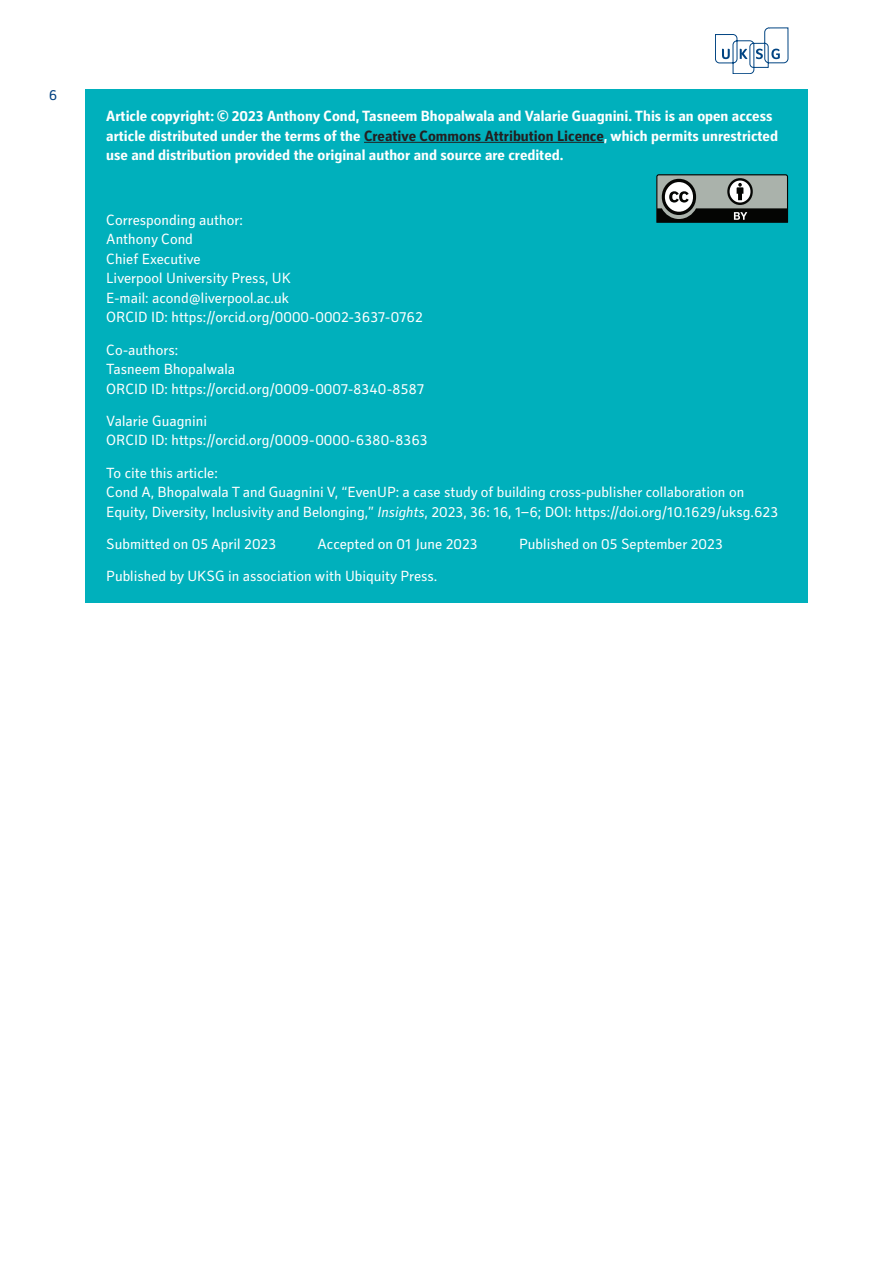
<style>
.page{position:relative;width:893px;height:1263px;background:#fff}
.page>*{position:absolute;margin:0;border:0;box-sizing:border-box;transform-origin:0 0}
.Credits{font:15px/19.5px "Secca Std";color:#fff}
.Credits_-_Author{font:700 15px/19.5px "Secca Std";color:#fff}
.t1{font:15px "Secca Std";color:#014081}
.s1{color:#231f20}
.s2{font-style:italic}
</style>
<div class="page">
<svg style="left:715px;top:28px;width:73px;height:46px"></svg>
<div style="left:85px;top:89px;width:723px;height:513px;background:#00b0bc"></div>
<hr style="left:364px;top:142px;width:240px;height:1px;background:#231f20">
<svg style="left:656px;top:174px;width:133px;height:49px;background:#727975"></svg>
<p class="t1" style="left:49px;top:87px;width:10px">6</p>
<p class="Credits_-_Author" style="left:106px;top:107px;width:673px">Article copyright: © 2023 Anthony Cond, Tasneem Bhopalwala and Valarie Guagnini. This is an open access article distributed under the terms of the <span class="s1">Creative Commons Attribution Licence</span>, which permits unrestricted use and distribution provided the original author and source are credited.</p>
<p class="Credits" style="left:106px;top:211px;width:138px">Corresponding author:</p>
<p class="Credits" style="left:106px;top:230px;width:88px">Anthony Cond</p>
<p class="Credits" style="left:106px;top:250px;width:96px">Chief Executive</p>
<p class="Credits" style="left:106px;top:269px;width:186px">Liverpool University Press, UK</p>
<p class="Credits" style="left:106px;top:289px;width:184px">E-mail: acond@liverpool.ac.uk</p>
<p class="Credits" style="left:106px;top:308px;width:318px">ORCID ID: https://orcid.org/0000-0002-3637-0762</p>
<p class="Credits" style="left:106px;top:340px;width:73px">Co-authors:</p>
<p class="Credits" style="left:106px;top:360px;width:130px">Tasneem Bhopalwala</p>
<p class="Credits" style="left:106px;top:379px;width:319px">ORCID ID: https://orcid.org/0009-0007-8340-8587</p>
<p class="Credits" style="left:106px;top:412px;width:102px">Valarie Guagnini</p>
<p class="Credits" style="left:106px;top:431px;width:323px">ORCID ID: https://orcid.org/0009-0000-6380-8363</p>
<p class="Credits" style="left:106px;top:463px;width:673px">To cite this article:<br>Cond A, Bhopalwala T and Guagnini V, “EvenUP: a case study of building cross-publisher collaboration on<br>Equity, Diversity, Inclusivity and Belonging,” <span class="s2">Insights</span>, 2023, 36: 16, 1–6; DOI: https://doi.org/10.1629/uksg.623</p>
<p class="Credits" style="left:106px;top:535px;width:171px">Submitted on 05 April 2023</p>
<p class="Credits" style="left:318px;top:535px;width:162px">Accepted on 01 June 2023</p>
<p class="Credits" style="left:519px;top:535px;width:205px">Published on 05 September 2023</p>
<p class="Credits" style="left:106px;top:567px;width:333px">Published by UKSG in association with Ubiquity Press.</p>
</div>
